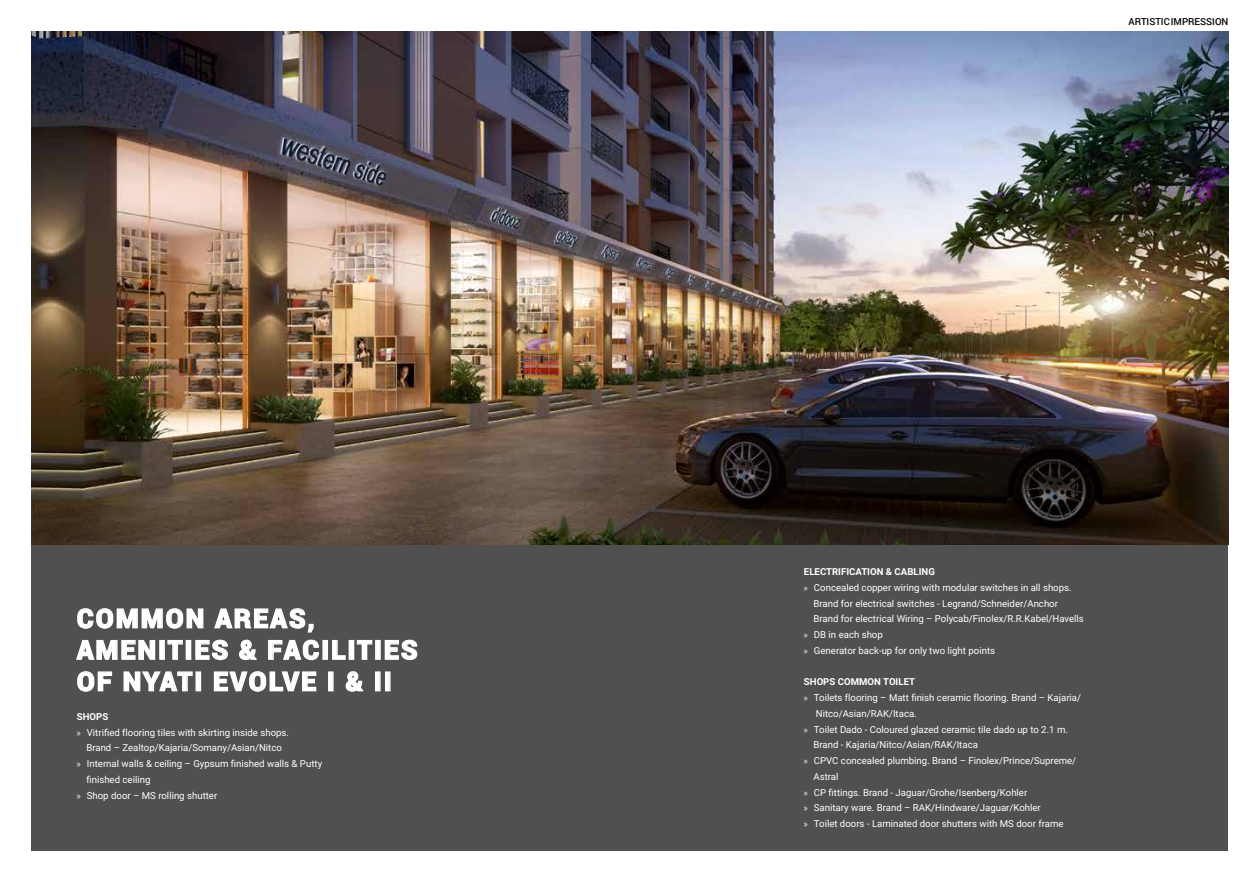
<style>
.page{position:relative;width:1260px;height:882px;background:#fff}
.page>*{position:absolute;margin:0;border:0;box-sizing:border-box;transform-origin:0 0}
.t1{font:900 26.25px/31.5px "Roboto";letter-spacing:.08em;color:#fff}
.t2{font:9.62px "Roboto";color:#fff}
.t3{font:700 9.62px "Roboto";color:#fff}
.t4{font:500 9.62px "Roboto";color:#000}
.s1{font-family:"Myriad Pro"}
</style>
<div class="page">
<img style="left:32px;top:32px;width:1196px;height:513px">
<div style="left:32px;top:545px;width:1196px;height:305px;background:#505051"></div>
<svg style="left:77px;top:608px;width:127px;height:21px"></svg>
<svg style="left:214px;top:608px;width:100px;height:25px"></svg>
<svg style="left:76px;top:639px;width:80px;height:21px"></svg>
<div style="left:159px;top:640px;width:6px;height:20px;border:1px solid #fff"></div>
<svg style="left:167px;top:639px;width:16px;height:21px"></svg>
<div style="left:186px;top:640px;width:5px;height:20px;border:1px solid #fff"></div>
<svg style="left:195px;top:639px;width:33px;height:22px"></svg>
<svg style="left:239px;top:639px;width:18px;height:22px"></svg>
<svg style="left:268px;top:639px;width:51px;height:22px"></svg>
<div style="left:322px;top:640px;width:6px;height:20px;border:1px solid #fff"></div>
<svg style="left:332px;top:639px;width:14px;height:21px"></svg>
<div style="left:349px;top:640px;width:5px;height:20px;border:1px solid #fff"></div>
<svg style="left:356px;top:639px;width:17px;height:21px"></svg>
<div style="left:375px;top:640px;width:6px;height:20px;border:1px solid #fff"></div>
<svg style="left:384px;top:639px;width:34px;height:22px"></svg>
<svg style="left:77px;top:671px;width:36px;height:21px"></svg>
<svg style="left:123px;top:671px;width:70px;height:21px"></svg>
<div style="left:196px;top:671px;width:5px;height:20px;border:1px solid #fff"></div>
<svg style="left:213px;top:671px;width:104px;height:21px"></svg>
<div style="left:328px;top:671px;width:6px;height:20px;border:1px solid #fff"></div>
<svg style="left:345px;top:671px;width:19px;height:21px"></svg>
<div style="left:375px;top:671px;width:6px;height:20px;border:1px solid #fff"></div>
<div style="left:385px;top:671px;width:6px;height:20px;border:1px solid #fff"></div>
<h1 class="t1" style="left:77px;top:602px;width:342px">COMMON AREAS,<br>AMENITIES &amp; FACILITIES<br>OF NYATI EVOLVE I &amp; II</h1>
<p class="t3" style="left:77px;top:710px;width:33px">SHOPS</p>
<p class="t2" style="left:77px;top:725px;width:214px"><span class="s1">»</span> Vitrified flooring tiles with skirting inside shops.</p>
<p class="t2" style="left:86px;top:741px;width:197px">Brand – Zealtop/Kajaria/Somany/Asian/Nitco</p>
<p class="t2" style="left:77px;top:757px;width:247px"><span class="s1">»</span> Internal walls &amp; ceiling – Gypsum finished walls &amp; Putty</p>
<p class="t2" style="left:86px;top:773px;width:66px">finished ceiling</p>
<p class="t2" style="left:77px;top:788px;width:142px"><span class="s1">»</span> Shop door – MS rolling shutter</p>
<p class="t4" style="left:1129px;top:15px;width:101px">ARTISTIC IMPRESSION</p>
<p class="t3" style="left:804px;top:565px;width:132px">ELECTRIFICATION &amp; CABLING</p>
<p class="t2" style="left:804px;top:581px;width:269px"><span class="s1">»</span> Concealed copper wiring with modular switches in all shops.</p>
<p class="t2" style="left:813px;top:597px;width:246px">Brand for electrical switches - Legrand/Schneider/Anchor</p>
<p class="t2" style="left:813px;top:612px;width:272px">Brand for electrical Wiring – Polycab/Finolex/R.R.Kabel/Havells</p>
<p class="t2" style="left:804px;top:628px;width:80px"><span class="s1">»</span> DB in each shop</p>
<p class="t2" style="left:804px;top:644px;width:193px"><span class="s1">»</span> Generator back-up for only two light points</p>
<p class="t3" style="left:804px;top:675px;width:113px">SHOPS COMMON TOILET</p>
<p class="t2" style="left:804px;top:691px;width:279px"><span class="s1">»</span> Toilets flooring – Matt finish ceramic flooring. Brand – Kajaria/</p>
<p class="t2" style="left:816px;top:707px;width:102px">Nitco/Asian/RAK/Itaca.</p>
<p class="t2" style="left:804px;top:722px;width:266px"><span class="s1">»</span> Toilet Dado - Coloured glazed ceramic tile dado up to 2.1 m.</p>
<p class="t2" style="left:813px;top:738px;width:166px">Brand - Kajaria/Nitco/Asian/RAK/Itaca</p>
<p class="t2" style="left:804px;top:754px;width:274px"><span class="s1">»</span> CPVC concealed plumbing. Brand – Finolex/Prince/Supreme/</p>
<p class="t2" style="left:813px;top:770px;width:27px">Astral</p>
<p class="t2" style="left:804px;top:785px;width:225px"><span class="s1">»</span> CP fittings. Brand - Jaguar/Grohe/Isenberg/Kohler</p>
<p class="t2" style="left:804px;top:801px;width:238px"><span class="s1">»</span> Sanitary ware. Brand – RAK/Hindware/Jaguar/Kohler</p>
<p class="t2" style="left:804px;top:817px;width:261px"><span class="s1">»</span> Toilet doors - Laminated door shutters with MS door frame</p>
</div>
